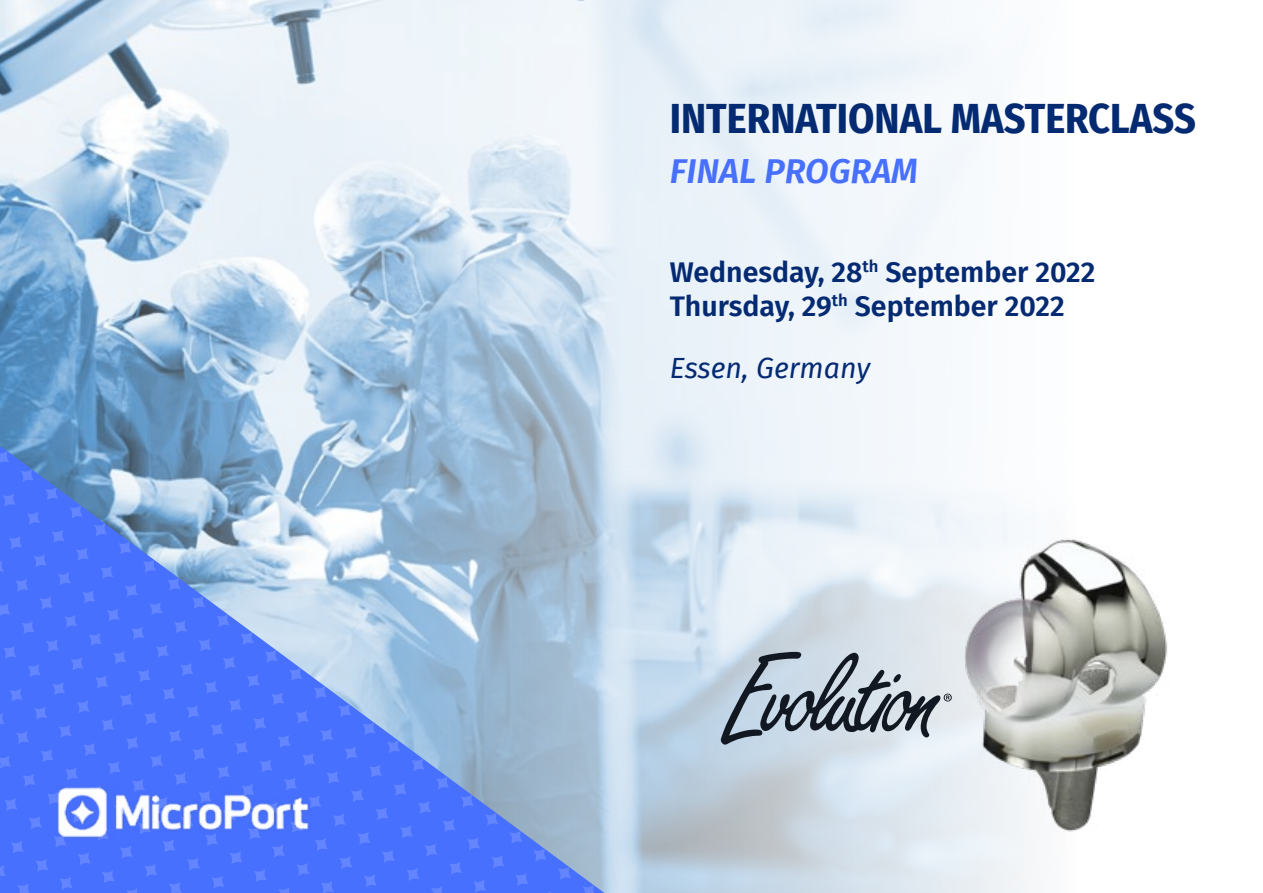
<style>
.page{position:relative;width:1263px;height:893px;background:#fff}
.page>*{position:absolute;margin:0;border:0;box-sizing:border-box;transform-origin:0 0}
.t1{font:700 42px "Fira Sans Condensed";color:#042a72}
.t2{font:italic 600 34.5px "Fira Sans";color:#4870ff}
.t3{font:600 28.5px/34.2px "Fira Sans";color:#042a72}
.t4{font:italic 28.5px "Fira Sans";color:#042a72}
</style>
<div class="page">
<img style="left:0;top:0;width:983px;height:893px">
<svg style="left:0;top:446px;width:604px;height:447px;background:#7b9ce7"></svg>
<svg style="left:583px;top:885px;width:12px;height:8px"></svg>
<svg style="left:534px;top:849px;width:12px;height:12px"></svg>
<svg style="left:516px;top:873px;width:12px;height:13px"></svg>
<svg style="left:540px;top:891px;width:13px;height:2px"></svg>
<svg style="left:558px;top:867px;width:13px;height:12px"></svg>
<svg style="left:272px;top:845px;width:13px;height:12px"></svg>
<svg style="left:254px;top:869px;width:13px;height:13px"></svg>
<svg style="left:278px;top:887px;width:13px;height:6px"></svg>
<svg style="left:297px;top:863px;width:12px;height:13px"></svg>
<svg style="left:321px;top:881px;width:13px;height:12px"></svg>
<svg style="left:205px;top:839px;width:13px;height:7px"></svg>
<svg style="left:230px;top:851px;width:12px;height:13px"></svg>
<svg style="left:187px;top:858px;width:13px;height:12px"></svg>
<svg style="left:169px;top:882px;width:13px;height:11px"></svg>
<svg style="left:212px;top:876px;width:12px;height:12px"></svg>
<svg style="left:102px;top:870px;width:13px;height:13px"></svg>
<svg style="left:126px;top:888px;width:13px;height:5px"></svg>
<svg style="left:174px;top:773px;width:13px;height:12px"></svg>
<svg style="left:120px;top:846px;width:13px;height:12px"></svg>
<svg style="left:145px;top:864px;width:12px;height:12px"></svg>
<svg style="left:163px;top:840px;width:12px;height:12px"></svg>
<svg style="left:327px;top:771px;width:12px;height:13px"></svg>
<svg style="left:312px;top:796px;width:9px;height:12px"></svg>
<svg style="left:333px;top:814px;width:13px;height:12px"></svg>
<svg style="left:351px;top:789px;width:13px;height:13px"></svg>
<svg style="left:315px;top:838px;width:13px;height:13px"></svg>
<svg style="left:376px;top:807px;width:12px;height:13px"></svg>
<svg style="left:358px;top:832px;width:12px;height:12px"></svg>
<svg style="left:382px;top:850px;width:13px;height:13px"></svg>
<svg style="left:400px;top:826px;width:13px;height:12px"></svg>
<svg style="left:339px;top:856px;width:13px;height:13px"></svg>
<svg style="left:364px;top:875px;width:13px;height:12px"></svg>
<svg style="left:407px;top:868px;width:12px;height:13px"></svg>
<svg style="left:425px;top:844px;width:12px;height:12px"></svg>
<svg style="left:388px;top:892px;width:13px;height:1px"></svg>
<svg style="left:431px;top:886px;width:13px;height:7px"></svg>
<svg style="left:449px;top:862px;width:13px;height:12px"></svg>
<svg style="left:473px;top:880px;width:13px;height:12px"></svg>
<svg style="left:278px;top:735px;width:12px;height:13px"></svg>
<svg style="left:260px;top:760px;width:12px;height:12px"></svg>
<svg style="left:284px;top:778px;width:13px;height:7px"></svg>
<svg style="left:302px;top:753px;width:13px;height:13px"></svg>
<svg style="left:242px;top:784px;width:12px;height:1px"></svg>
<svg style="left:229px;top:699px;width:12px;height:12px"></svg>
<svg style="left:211px;top:723px;width:12px;height:13px"></svg>
<svg style="left:235px;top:741px;width:13px;height:13px"></svg>
<svg style="left:253px;top:717px;width:13px;height:12px"></svg>
<svg style="left:363px;top:722px;width:12px;height:13px"></svg>
<svg style="left:345px;top:747px;width:12px;height:12px"></svg>
<svg style="left:369px;top:765px;width:13px;height:12px"></svg>
<svg style="left:387px;top:740px;width:13px;height:13px"></svg>
<svg style="left:412px;top:759px;width:12px;height:12px"></svg>
<svg style="left:394px;top:783px;width:12px;height:13px"></svg>
<svg style="left:418px;top:801px;width:13px;height:13px"></svg>
<svg style="left:436px;top:777px;width:13px;height:12px"></svg>
<svg style="left:443px;top:819px;width:12px;height:13px"></svg>
<svg style="left:461px;top:795px;width:12px;height:12px"></svg>
<svg style="left:467px;top:837px;width:13px;height:13px"></svg>
<svg style="left:485px;top:813px;width:13px;height:13px"></svg>
<svg style="left:491px;top:855px;width:13px;height:13px"></svg>
<svg style="left:510px;top:831px;width:12px;height:12px"></svg>
<svg style="left:314px;top:686px;width:13px;height:13px"></svg>
<svg style="left:296px;top:711px;width:13px;height:12px"></svg>
<svg style="left:320px;top:729px;width:13px;height:12px"></svg>
<svg style="left:339px;top:704px;width:12px;height:13px"></svg>
<svg style="left:265px;top:650px;width:13px;height:12px"></svg>
<svg style="left:247px;top:674px;width:13px;height:13px"></svg>
<svg style="left:271px;top:693px;width:13px;height:12px"></svg>
<svg style="left:290px;top:668px;width:12px;height:13px"></svg>
<svg style="left:193px;top:748px;width:12px;height:12px"></svg>
<svg style="left:217px;top:766px;width:13px;height:12px"></svg>
<svg style="left:5px;top:798px;width:12px;height:13px"></svg>
<svg style="left:3px;top:646px;width:13px;height:13px"></svg>
<svg style="left:10px;top:689px;width:12px;height:12px"></svg>
<svg style="left:28px;top:664px;width:13px;height:13px"></svg>
<svg style="left:0;top:713px;width:4px;height:13px"></svg>
<svg style="left:52px;top:682px;width:13px;height:13px"></svg>
<svg style="left:34px;top:707px;width:13px;height:12px"></svg>
<svg style="left:59px;top:725px;width:13px;height:12px"></svg>
<svg style="left:77px;top:701px;width:13px;height:12px"></svg>
<svg style="left:16px;top:731px;width:13px;height:13px"></svg>
<svg style="left:0;top:756px;width:11px;height:12px"></svg>
<svg style="left:23px;top:774px;width:12px;height:12px"></svg>
<svg style="left:41px;top:749px;width:12px;height:13px"></svg>
<svg style="left:11px;top:841px;width:13px;height:12px"></svg>
<svg style="left:29px;top:816px;width:13px;height:13px"></svg>
<svg style="left:0;top:865px;width:6px;height:13px"></svg>
<svg style="left:83px;top:743px;width:13px;height:13px"></svg>
<svg style="left:102px;top:719px;width:12px;height:12px"></svg>
<svg style="left:47px;top:792px;width:7px;height:13px"></svg>
<svg style="left:65px;top:768px;width:13px;height:12px"></svg>
<svg style="left:36px;top:859px;width:12px;height:13px"></svg>
<svg style="left:54px;top:839px;width:12px;height:8px"></svg>
<svg style="left:18px;top:884px;width:12px;height:9px"></svg>
<svg style="left:108px;top:761px;width:13px;height:13px"></svg>
<svg style="left:126px;top:737px;width:13px;height:12px"></svg>
<svg style="left:60px;top:877px;width:12px;height:12px"></svg>
<svg style="left:78px;top:853px;width:13px;height:12px"></svg>
<svg style="left:132px;top:779px;width:13px;height:6px"></svg>
<svg style="left:150px;top:755px;width:13px;height:12px"></svg>
<svg style="left:96px;top:839px;width:13px;height:2px"></svg>
<svg style="left:58px;top:572px;width:13px;height:13px"></svg>
<svg style="left:40px;top:597px;width:13px;height:12px"></svg>
<svg style="left:64px;top:615px;width:13px;height:12px"></svg>
<svg style="left:83px;top:591px;width:12px;height:12px"></svg>
<svg style="left:22px;top:621px;width:12px;height:13px"></svg>
<svg style="left:46px;top:639px;width:13px;height:13px"></svg>
<svg style="left:107px;top:609px;width:13px;height:12px"></svg>
<svg style="left:89px;top:633px;width:13px;height:13px"></svg>
<svg style="left:113px;top:651px;width:13px;height:13px"></svg>
<svg style="left:132px;top:627px;width:12px;height:12px"></svg>
<svg style="left:71px;top:658px;width:12px;height:12px"></svg>
<svg style="left:95px;top:676px;width:13px;height:12px"></svg>
<svg style="left:138px;top:669px;width:13px;height:13px"></svg>
<svg style="left:156px;top:645px;width:13px;height:12px"></svg>
<svg style="left:120px;top:694px;width:13px;height:12px"></svg>
<svg style="left:162px;top:688px;width:13px;height:12px"></svg>
<svg style="left:181px;top:663px;width:12px;height:13px"></svg>
<svg style="left:144px;top:712px;width:13px;height:13px"></svg>
<svg style="left:187px;top:706px;width:12px;height:12px"></svg>
<svg style="left:205px;top:681px;width:12px;height:13px"></svg>
<svg style="left:169px;top:730px;width:12px;height:12px"></svg>
<svg style="left:9px;top:536px;width:13px;height:13px"></svg>
<svg style="left:0;top:561px;width:4px;height:12px"></svg>
<svg style="left:16px;top:579px;width:12px;height:12px"></svg>
<svg style="left:34px;top:555px;width:12px;height:12px"></svg>
<svg style="left:0;top:603px;width:10px;height:13px"></svg>
<svg style="left:94px;top:524px;width:13px;height:12px"></svg>
<svg style="left:76px;top:548px;width:13px;height:12px"></svg>
<svg style="left:101px;top:566px;width:12px;height:13px"></svg>
<svg style="left:119px;top:542px;width:12px;height:12px"></svg>
<svg style="left:143px;top:560px;width:13px;height:12px"></svg>
<svg style="left:125px;top:584px;width:13px;height:13px"></svg>
<svg style="left:150px;top:602px;width:12px;height:13px"></svg>
<svg style="left:168px;top:578px;width:12px;height:12px"></svg>
<svg style="left:174px;top:621px;width:13px;height:12px"></svg>
<svg style="left:192px;top:596px;width:13px;height:13px"></svg>
<svg style="left:199px;top:639px;width:12px;height:12px"></svg>
<svg style="left:217px;top:614px;width:12px;height:13px"></svg>
<svg style="left:223px;top:657px;width:13px;height:12px"></svg>
<svg style="left:241px;top:632px;width:13px;height:13px"></svg>
<svg style="left:45px;top:488px;width:13px;height:12px"></svg>
<svg style="left:27px;top:512px;width:13px;height:12px"></svg>
<svg style="left:52px;top:530px;width:12px;height:13px"></svg>
<svg style="left:70px;top:506px;width:13px;height:12px"></svg>
<svg style="left:0;top:451px;width:9px;height:13px"></svg>
<svg style="left:3px;top:494px;width:12px;height:12px"></svg>
<svg style="left:21px;top:469px;width:13px;height:13px"></svg>
<img style="left:54px;top:785px;width:258px;height:54px">
<img style="left:895px;top:496px;width:273px;height:397px">
<svg style="left:721px;top:652px;width:231px;height:93px;background:#a1abb6"></svg>
<h1 class="t1" style="left:670px;top:84px;width:527px">INTERNATIONAL MASTERCLASS</h1>
<p class="t2" style="left:670px;top:142px;width:250px">FINAL PROGRAM</p>
<p class="t3" style="left:670px;top:253px;width:427px">Wednesday, 28<sup>th</sup> September 2022<br>Thursday, 29<sup>th</sup> September 2022</p>
<p class="t4" style="left:670px;top:347px;width:202px">Essen, Germany</p>
</div>
